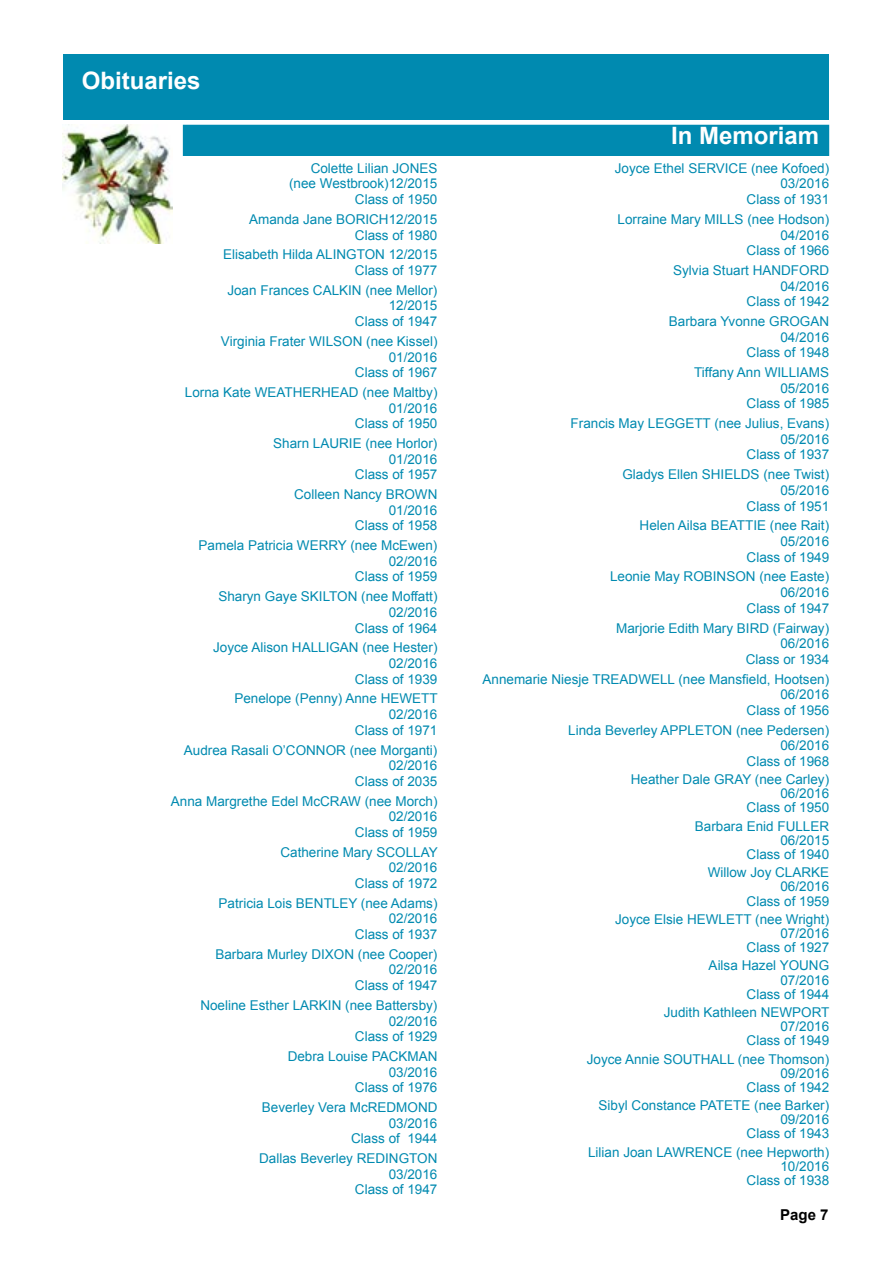
<style>
.page{position:relative;width:893px;height:1263px;background:#fff}
.page>*{position:absolute;margin:0;border:0;box-sizing:border-box;transform-origin:0 0}
.t1{font:700 24px "Arial";color:#fff}
.t2{font:700 15px "Arial";color:#000}
.t3{font:13.5px/15.6px "Arial";color:#008ab0;text-align:right}
</style>
<div class="page">
<div style="left:64px;top:54px;width:765px;height:66px;background:#008ab0"></div>
<div style="left:184px;top:125px;width:644px;height:30px;background:#008ab0"></div>
<div style="left:183px;top:125px;width:646px;height:31px;border:2px solid #008ab0"></div>
<img style="left:62px;top:125px;width:110px;height:118px">
<h1 class="t1" style="left:82px;top:65px;width:120px">Obituaries</h1>
<p class="t3" style="left:289px;top:160px;width:150px">Colette Lilian JONES (nee Westbrook)12/2015<br>Class of 1950</p>
<p class="t3" style="left:249px;top:211px;width:190px">Amanda Jane BORICH12/2015<br>Class of 1980</p>
<p class="t3" style="left:223px;top:247px;width:216px">Elisabeth Hilda ALINGTON 12/2015<br>Class of 1977</p>
<p class="t3" style="left:227px;top:282px;width:212px">Joan Frances CALKIN (nee Mellor)<br>12/2015<br>Class of 1947</p>
<p class="t3" style="left:221px;top:333px;width:218px">Virginia Frater WILSON (nee Kissel)<br>01/2016<br>Class of 1967</p>
<p class="t3" style="left:185px;top:385px;width:254px">Lorna Kate WEATHERHEAD (nee Maltby)<br>01/2016<br>Class of 1950</p>
<p class="t3" style="left:273px;top:436px;width:166px">Sharn LAURIE (nee Horlor)<br>01/2016<br>Class of 1957</p>
<p class="t3" style="left:294px;top:487px;width:145px">Colleen Nancy BROWN<br>01/2016<br>Class of 1958</p>
<p class="t3" style="left:199px;top:538px;width:240px">Pamela Patricia WERRY (nee McEwen)<br>02/2016<br>Class of 1959</p>
<p class="t3" style="left:218px;top:589px;width:221px">Sharyn Gaye SKILTON (nee Moffatt)<br>02/2016<br>Class of 1964</p>
<p class="t3" style="left:213px;top:640px;width:226px">Joyce Alison HALLIGAN (nee Hester)<br>02/2016<br>Class of 1939</p>
<p class="t3" style="left:234px;top:691px;width:205px">Penelope (Penny) Anne HEWETT<br>02/2016<br>Class of 1971</p>
<p class="t3" style="left:184px;top:742px;width:255px">Audrea Rasali O’CONNOR (nee Morganti)<br>02/2016<br>Class of 2035</p>
<p class="t3" style="left:171px;top:793px;width:268px">Anna Margrethe Edel McCRAW (nee Morch)<br>02/2016<br>Class of 1959</p>
<p class="t3" style="left:280px;top:844px;width:159px">Catherine Mary SCOLLAY<br>02/2016<br>Class of 1972</p>
<p class="t3" style="left:219px;top:895px;width:220px">Patricia Lois BENTLEY (nee Adams)<br>02/2016<br>Class of 1937</p>
<p class="t3" style="left:215px;top:946px;width:224px">Barbara Murley DIXON (nee Cooper)<br>02/2016<br>Class of 1947</p>
<p class="t3" style="left:200px;top:997px;width:239px">Noeline Esther LARKIN (nee Battersby)<br>02/2016<br>Class of 1929</p>
<p class="t3" style="left:288px;top:1048px;width:151px">Debra Louise PACKMAN<br>03/2016<br>Class of 1976</p>
<p class="t3" style="left:262px;top:1100px;width:177px">Beverley Vera McREDMOND<br>03/2016<br>Class of 1944</p>
<p class="t3" style="left:259px;top:1151px;width:180px">Dallas Beverley REDINGTON<br>03/2016<br>Class of 1947</p>
<h1 class="t1" style="left:671px;top:119px;width:150px">In Memoriam</h1>
<p class="t3" style="left:615px;top:160px;width:216px">Joyce Ethel SERVICE (nee Kofoed)<br>03/2016<br>Class of 1931</p>
<p class="t3" style="left:618px;top:211px;width:213px">Lorraine Mary MILLS (nee Hodson)<br>04/2016<br>Class of 1966</p>
<p class="t3" style="left:673px;top:263px;width:158px">Sylvia Stuart HANDFORD<br>04/2016<br>Class of 1942</p>
<p class="t3" style="left:669px;top:314px;width:162px">Barbara Yvonne GROGAN<br>04/2016<br>Class of 1948</p>
<p class="t3" style="left:694px;top:365px;width:137px">Tiffany Ann WILLIAMS<br>05/2016<br>Class of 1985</p>
<p class="t3" style="left:571px;top:416px;width:260px">Francis May LEGGETT (nee Julius, Evans)<br>05/2016<br>Class of 1937</p>
<p class="t3" style="left:622px;top:467px;width:208px">Gladys Ellen SHIELDS (nee Twist)<br>05/2016<br>Class of 1951</p>
<p class="t3" style="left:640px;top:518px;width:191px">Helen Ailsa BEATTIE (nee Rait)<br>05/2016<br>Class of 1949</p>
<p class="t3" style="left:610px;top:569px;width:221px">Leonie May ROBINSON (nee Easte)<br>06/2016<br>Class of 1947</p>
<p class="t3" style="left:616px;top:620px;width:215px">Marjorie Edith Mary BIRD (Fairway)<br>06/2016<br>Class or 1934</p>
<p class="t3" style="left:482px;top:671px;width:348px">Annemarie Niesje TREADWELL (nee Mansfield, Hootsen)<br>06/2016<br>Class of 1956</p>
<p class="t3" style="left:568px;top:722px;width:262px">Linda Beverley APPLETON (nee Pedersen)<br>06/2016<br>Class of 1968</p>
<p class="t3" style="left:631px;top:773px;width:200px;line-height:14.1px">Heather Dale GRAY (nee Carley)<br>06/2016<br>Class of 1950</p>
<p class="t3" style="left:695px;top:819px;width:136px;line-height:14.1px">Barbara Enid FULLER<br>06/2015<br>Class of 1940</p>
<p class="t3" style="left:708px;top:866px;width:123px;line-height:14.1px">Willow Joy CLARKE<br>06/2016<br>Class of 1959</p>
<p class="t3" style="left:615px;top:912px;width:216px;line-height:14.1px">Joyce Elsie HEWLETT (nee Wright)<br>07/2016<br>Class of 1927</p>
<p class="t3" style="left:709px;top:959px;width:122px;line-height:14.1px">Ailsa Hazel YOUNG<br>07/2016<br>Class of 1944</p>
<p class="t3" style="left:664px;top:1005px;width:167px;line-height:14.1px">Judith Kathleen NEWPORT<br>07/2016<br>Class of 1949</p>
<p class="t3" style="left:587px;top:1052px;width:244px;line-height:14.1px">Joyce Annie SOUTHALL (nee Thomson)<br>09/2016<br>Class of 1942</p>
<p class="t3" style="left:599px;top:1098px;width:232px;line-height:14.1px">Sibyl Constance PATETE (nee Barker)<br>09/2016<br>Class of 1943</p>
<p class="t3" style="left:588px;top:1145px;width:243px;line-height:14.1px">Lilian Joan LAWRENCE (nee Hepworth)<br>10/2016<br>Class of 1938</p>
<p class="t2" style="left:780px;top:1205px;width:50px">Page 7</p>
</div>
